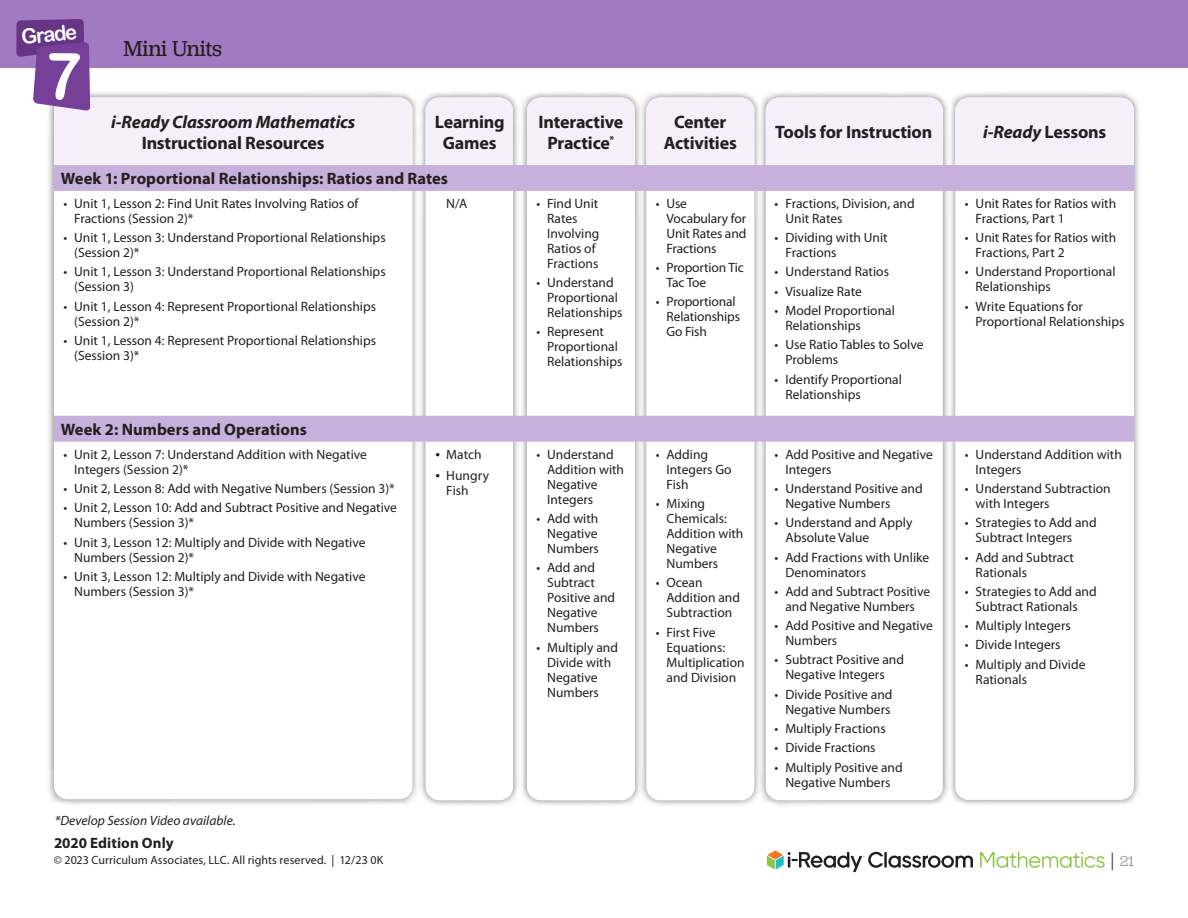
<style>
.page{position:relative;width:1188px;height:918px;background:#fff}
.page>*{position:absolute;margin:0;border:0;box-sizing:border-box;transform-origin:0 0}
.t1{font:64.8px "Arial Rounded MT Bold";color:#fff;scale:.96 1}
.H4_-_Accents{font:22.5px "Jubilat";letter-spacing:-.02em;color:#231f20}
.t2{font:20.85px "Arial Rounded MT Bold";color:#fff;scale:.96 1}
.Table_Header{font:700 18px/21px "Myriad Pro";letter-spacing:-.01em;color:#231f20;text-align:center}
.Table_Header-2{font:italic 700 18px "Myriad Pro";letter-spacing:-.01em;color:#231f20}
.Body{font:700 16.5px "Myriad Pro";color:#231f20}
.t3{font:700 15px "Myriad Pro";letter-spacing:.005em;color:#231f20}
.t4{font:300 15px "Jubilat";color:#6d6e71}
.Body-2{font:13.5px/15px "Myriad Pro";color:#231f20}
._2018-Body-Numbers{font:italic 13.5px "Myriad Pro";letter-spacing:.005em;color:#231f20}
.t5{font:12px "Myriad Pro";letter-spacing:.005em;color:#231f20}
.s1{font-style:normal}
.s2{font-size:16.5px}
</style>
<div class="page">
<svg style="left:980px;top:852px;width:125px;height:16px"></svg>
<svg style="left:767px;top:850px;width:206px;height:22px"></svg>
<svg style="left:1112px;top:853px;width:1px;height:17px"></svg>
<div style="left:418px;top:90px;width:103px;height:718px;background:#231f20;opacity:.55"></div>
<div style="left:426px;top:98px;width:87px;height:702px;background:#fff;border-radius:14px"></div>
<div style="left:520px;top:90px;width:123px;height:718px;background:#231f20;opacity:.55"></div>
<div style="left:527px;top:98px;width:108px;height:702px;background:#fff;border-radius:14px"></div>
<div style="left:638px;top:90px;width:124px;height:718px;background:#231f20;opacity:.55"></div>
<div style="left:646px;top:98px;width:108px;height:702px;background:#fff;border-radius:14px"></div>
<div style="left:46px;top:90px;width:374px;height:717px;background:#231f20;opacity:.55"></div>
<div style="left:54px;top:98px;width:359px;height:701px;background:#fff;border-radius:14px"></div>
<div style="left:758px;top:90px;width:193px;height:718px;background:#231f20;opacity:.55"></div>
<div style="left:766px;top:98px;width:177px;height:702px;background:#fff;border-radius:14px"></div>
<div style="left:948px;top:90px;width:194px;height:718px;background:#231f20;opacity:.55"></div>
<div style="left:955px;top:98px;width:179px;height:702px;background:#fff;border-radius:14px"></div>
<div style="left:0;top:0;width:1188px;height:68px;background:#a17ac1"></div>
<div style="left:527px;top:97px;width:108px;height:68px;background:#f4eff8"></div>
<div style="left:955px;top:98px;width:179px;height:67px;background:#f4eff8"></div>
<div style="left:646px;top:97px;width:108px;height:68px;background:#f4eff8"></div>
<div style="left:766px;top:97px;width:177px;height:68px;background:#f4eff8"></div>
<div style="left:426px;top:98px;width:87px;height:67px;background:#f4eff8"></div>
<svg style="left:54px;top:165px;width:1080px;height:277px"></svg>
<svg style="left:16px;top:19px;width:397px;height:150px"></svg>
<p class="t2" style="left:20px;top:25px;width:59px;rotate:-6deg">Grade</p>
<p class="t1" style="left:44px;top:38px;width:41px">7</p>
<p class="H4_-_Accents" style="left:124px;top:34px;width:100px">Mini Units</p>
<p class="Table_Header-2" style="left:111px;top:112px;width:246px">i-Ready Classroom Mathematics</p>
<p class="Table_Header" style="left:142px;top:132px;width:185px">Instructional Resources</p>
<p class="Table_Header" style="left:435px;top:111px;width:72px">Learning<br>Games</p>
<p class="Table_Header" style="left:539px;top:111px;width:86px">Interactive<br>Practice<sup>*</sup></p>
<p class="Table_Header" style="left:664px;top:111px;width:75px">Center<br>Activities</p>
<p class="Table_Header" style="left:775px;top:122px;width:159px">Tools for Instruction</p>
<p class="Table_Header-2" style="left:983px;top:122px;width:125px">i-Ready <span class="s1">Lessons</span></p>
<p class="Body" style="left:61px;top:169px;width:389px">Week 1: Proportional Relationships: Ratios and Rates</p>
<p class="Body-2" style="left:74px;top:196px;width:286px;text-indent:-11px">• Unit 1, Lesson 2: Find Unit Rates Involving Ratios of<br>Fractions (Session 2)*</p>
<p class="Body-2" style="left:74px;top:230px;width:313px;text-indent:-11px">• Unit 1, Lesson 3: Understand Proportional Relationships (Session 2)*</p>
<p class="Body-2" style="left:74px;top:265px;width:313px;text-indent:-11px">• Unit 1, Lesson 3: Understand Proportional Relationships (Session 3)</p>
<p class="Body-2" style="left:74px;top:299px;width:303px;text-indent:-11px">• Unit 1, Lesson 4: Represent Proportional Relationships (Session 2)*</p>
<p class="Body-2" style="left:74px;top:333px;width:303px;text-indent:-11px">• Unit 1, Lesson 4: Represent Proportional Relationships (Session 3)*</p>
<p class="Body-2" style="left:976px;top:196px;width:142px;text-indent:-11px">• Unit Rates for Ratios with<br>Fractions, Part 1</p>
<p class="Body-2" style="left:976px;top:230px;width:142px;text-indent:-11px">• Unit Rates for Ratios with<br>Fractions, Part 2</p>
<p class="Body-2" style="left:976px;top:265px;width:142px;text-indent:-11px">• Understand Proportional<br>Relationships</p>
<p class="Body-2" style="left:976px;top:299px;width:150px;text-indent:-11px">• Write Equations for<br>Proportional Relationships</p>
<p class="Body-2" style="left:446px;top:196px;width:23px">N/A</p>
<p class="Body-2" style="left:547px;top:196px;width:54px;text-indent:-11px">• Find Unit<br>Rates<br>Involving<br>Ratios of<br>Fractions</p>
<p class="Body-2" style="left:547px;top:275px;width:77px;text-indent:-11px">• Understand<br>Proportional<br>Relationships</p>
<p class="Body-2" style="left:547px;top:325px;width:77px;text-indent:-11px">• Represent<br>Proportional<br>Relationships</p>
<p class="Body-2" style="left:785px;top:196px;width:131px;text-indent:-11px">• Fractions, Division, and<br>Unit Rates</p>
<p class="Body-2" style="left:785px;top:230px;width:104px;text-indent:-11px">• Dividing with Unit<br>Fractions</p>
<p class="Body-2" style="left:775px;top:265px;width:116px">• Understand Ratios</p>
<p class="Body-2" style="left:775px;top:284px;width:89px">• Visualize Rate</p>
<p class="Body-2" style="left:785px;top:303px;width:111px;text-indent:-11px">• Model Proportional<br>Relationships</p>
<p class="Body-2" style="left:785px;top:338px;width:140px;text-indent:-11px">• Use Ratio Tables to Solve<br>Problems</p>
<p class="Body-2" style="left:785px;top:372px;width:118px;text-indent:-11px">• Identify Proportional<br>Relationships</p>
<p class="Body-2" style="left:667px;top:196px;width:81px;text-indent:-11px">• Use<br>Vocabulary for<br>Unit Rates and<br>Fractions</p>
<p class="Body-2" style="left:667px;top:260px;width:79px;text-indent:-11px">• Proportion Tic<br>Tac Toe</p>
<p class="Body-2" style="left:667px;top:295px;width:75px;text-indent:-11px">• Proportional<br>Relationships<br>Go Fish</p>
<p class="Body" style="left:61px;top:420px;width:248px">Week 2: Numbers and Operations</p>
<p class="Body-2" style="left:74px;top:447px;width:294px;text-indent:-11px">• Unit 2, Lesson 7: Understand Addition with Negative<br>Integers (Session 2)*</p>
<p class="Body-2" style="left:63px;top:481px;width:333px">• Unit 2, Lesson 8: Add with Negative Numbers (Session 3)*</p>
<p class="Body-2" style="left:74px;top:500px;width:324px;text-indent:-11px">• Unit 2, Lesson 10: Add and Subtract Positive and Negative<br>Numbers (Session 3)*</p>
<p class="Body-2" style="left:74px;top:535px;width:293px;text-indent:-11px">• Unit 3, Lesson 12: Multiply and Divide with Negative<br>Numbers (Session 2)*</p>
<p class="Body-2" style="left:74px;top:569px;width:293px;text-indent:-11px">• Unit 3, Lesson 12: Multiply and Divide with Negative<br>Numbers (Session 3)*</p>
<p class="Body-2" style="left:436px;top:447px;width:48px"><span class="s2">•</span> Match</p>
<p class="Body-2" style="left:446px;top:469px;width:44px;text-indent:-11px"><span class="s2">•</span> Hungry<br>Fish</p>
<p class="_2018-Body-Numbers" style="left:55px;top:813px;width:182px">*Develop Session Video available.</p>
<p class="Body-2" style="left:547px;top:447px;width:78px;text-indent:-11px">• Understand<br>Addition with<br>Negative<br>Integers</p>
<p class="Body-2" style="left:547px;top:511px;width:53px;text-align:justify;text-indent:-11px">• Add with Negative Numbers</p>
<p class="Body-2" style="left:547px;top:560px;width:69px;text-indent:-11px">• Add and<br>Subtract<br>Positive and<br>Negative<br>Numbers</p>
<p class="Body-2" style="left:547px;top:640px;width:72px;text-indent:-11px">• Multiply and<br>Divide with<br>Negative<br>Numbers</p>
<p class="Body-2" style="left:667px;top:447px;width:67px;text-indent:-11px">• Adding<br>Integers Go<br>Fish</p>
<p class="Body-2" style="left:667px;top:496px;width:78px;text-indent:-11px">• Mixing<br>Chemicals:<br>Addition with<br>Negative<br>Numbers</p>
<p class="Body-2" style="left:667px;top:575px;width:75px;text-indent:-11px">• Ocean<br>Addition and<br>Subtraction</p>
<p class="Body-2" style="left:667px;top:625px;width:80px;text-indent:-11px">• First Five<br>Equations:<br>Multiplication and Division</p>
<p class="Body-2" style="left:785px;top:447px;width:149px;text-indent:-11px">• Add Positive and Negative<br>Integers</p>
<p class="Body-2" style="left:785px;top:481px;width:139px;text-indent:-11px">• Understand Positive and<br>Negative Numbers</p>
<p class="Body-2" style="left:785px;top:515px;width:128px;text-indent:-11px">• Understand and Apply<br>Absolute Value</p>
<p class="Body-2" style="left:785px;top:550px;width:145px;text-indent:-11px">• Add Fractions with Unlike<br>Denominators</p>
<p class="Body-2" style="left:775px;top:584px;width:157px;text-align:center">• Add and Subtract Positive and Negative Numbers</p>
<p class="Body-2" style="left:785px;top:618px;width:149px;text-indent:-11px">• Add Positive and Negative<br>Numbers</p>
<p class="Body-2" style="left:785px;top:653px;width:120px;text-indent:-11px">• Subtract Positive and<br>Negative Integers</p>
<p class="Body-2" style="left:775px;top:687px;width:119px;text-align:right">• Divide Positive and<br>Negative Numbers</p>
<p class="Body-2" style="left:775px;top:721px;width:113px">• Multiply Fractions</p>
<p class="Body-2" style="left:775px;top:741px;width:103px">• Divide Fractions</p>
<p class="Body-2" style="left:775px;top:760px;width:129px;text-align:center">• Multiply Positive and<br>Negative Numbers</p>
<p class="Body-2" style="left:976px;top:447px;width:148px;text-indent:-11px">• Understand Addition with<br>Integers</p>
<p class="Body-2" style="left:976px;top:481px;width:137px;text-indent:-11px">• Understand Subtraction with Integers</p>
<p class="Body-2" style="left:976px;top:515px;width:123px;text-indent:-11px">• Strategies to Add and<br>Subtract Integers</p>
<p class="Body-2" style="left:976px;top:550px;width:100px;text-indent:-11px">• Add and Subtract<br>Rationals</p>
<p class="Body-2" style="left:976px;top:584px;width:123px;text-indent:-11px">• Strategies to Add and<br>Subtract Rationals</p>
<p class="Body-2" style="left:965px;top:618px;width:108px">• Multiply Integers</p>
<p class="Body-2" style="left:965px;top:638px;width:97px">• Divide Integers</p>
<p class="Body-2" style="left:976px;top:657px;width:111px;text-indent:-11px">• Multiply and Divide<br>Rationals</p>
<p class="t3" style="left:54px;top:835px;width:121px">2020 Edition Only</p>
<p class="t5" style="left:54px;top:853px;width:331px">© 2023 Curriculum Associates, LLC. All rights reserved. | 12/23 0K</p>
<p class="t4" style="left:1120px;top:852px;width:15px">21</p>
</div>
